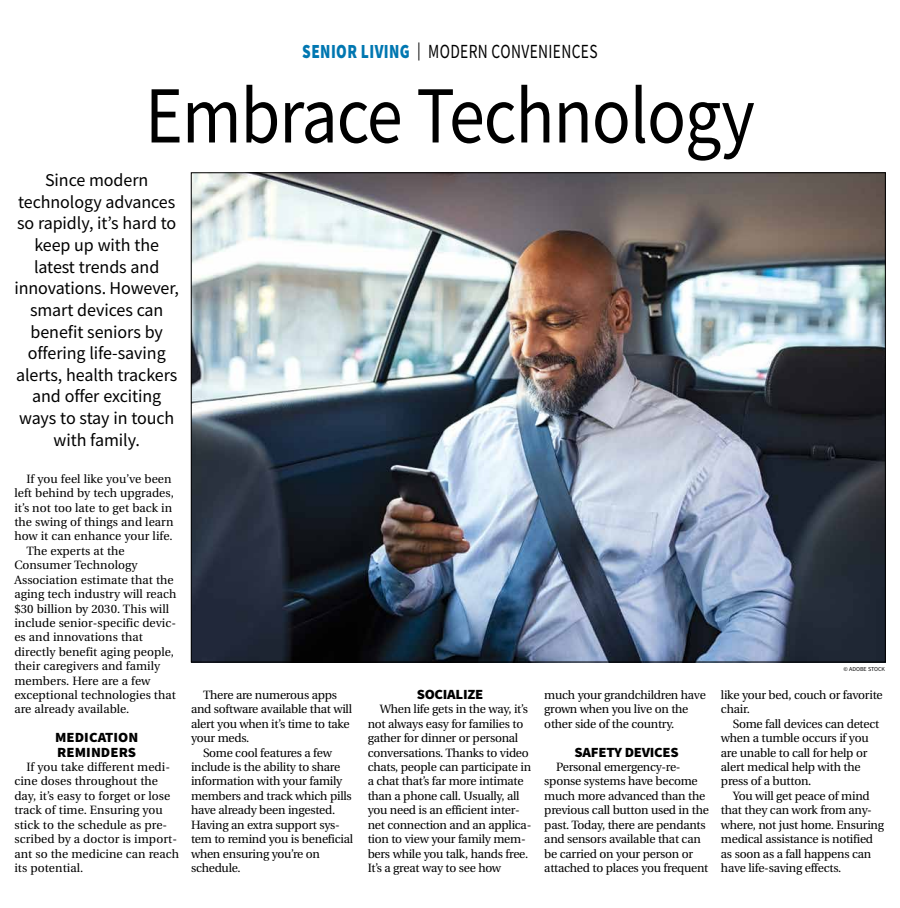
<style>
.page{position:relative;width:900px;height:908px;background:#fff}
.page>*{position:absolute;margin:0;border:0;box-sizing:border-box;transform-origin:0 0}
.t1{font:81px "Source Sans Pro";letter-spacing:-.015em;color:#000;scale:.89 1}
.t2{font:20px "Source Sans Pro";letter-spacing:.025em;color:#000;scale:.77 1}
.t3{font:18px/21.6px "Source Sans Pro";letter-spacing:-.005em;color:#000;text-align:center}
.t4{font:900 14px "Source Sans Pro";letter-spacing:-.02em;color:#000;scale:1.05 1}
.t5{font:900 14px/14.4px "Source Sans Pro";letter-spacing:.005em;color:#000;scale:1.05 1}
.t6{font:12px/14.4px "Utopia";letter-spacing:-.02em;color:#000}
.t7{font:12px/14.4px "Utopia";letter-spacing:.005em;color:#000}
.t8{font:6px "Source Sans Pro";color:#000}
.s1{font-weight:900;color:#0077b1}
.s2{font-size:18px}
</style>
<div class="page">
<img style="left:193px;top:174px;width:691px;height:486px">
<h2 class="t2" style="left:302px;top:39px;width:385px"><span class="s1">SENIOR LIVING</span> <span class="s2">|</span> MODERN CONVENIENCES</h2>
<h1 class="t1" style="left:145px;top:64px;width:687px">Embrace Technology</h1>
<p class="t3" style="left:14px;top:169px;width:166px">Since modern technology advances so rapidly, it’s hard to keep up with the latest trends and innovations. However, smart devices can benefit seniors by offering life-saving alerts, health trackers and offer exciting ways to stay in touch with family.</p>
<p class="t7" style="left:26px;top:471px;width:147px">If you feel like you’ve been</p>
<p class="t7" style="left:14px;top:486px;width:161px">left behind by tech upgrades,</p>
<p class="t7" style="left:14px;top:500px;width:159px">it’s not too late to get back in</p>
<p class="t7" style="left:14px;top:515px;width:161px">the swing of things and learn</p>
<p class="t7" style="left:14px;top:529px;width:160px">how it can enhance your life.</p>
<p class="t7" style="left:26px;top:543px;width:100px">The experts at the</p>
<p class="t7" style="left:14px;top:558px;width:125px">Consumer Technology</p>
<p class="t7" style="left:14px;top:572px;width:161px">Association estimate that the</p>
<p class="t7" style="left:14px;top:587px;width:164px">aging tech industry will reach</p>
<p class="t7" style="left:14px;top:601px;width:156px">$30 billion by 2030. This will</p>
<p class="t7" style="left:14px;top:615px;width:163px">include senior-specific devic-</p>
<p class="t7" style="left:14px;top:630px;width:130px">es and innovations that</p>
<p class="t7" style="left:14px;top:644px;width:161px">directly benefit aging people,</p>
<p class="t7" style="left:14px;top:659px;width:147px">their caregivers and family</p>
<p class="t7" style="left:14px;top:673px;width:138px">members. Here are a few</p>
<p class="t7" style="left:14px;top:687px;width:163px">exceptional technologies that</p>
<p class="t7" style="left:14px;top:702px;width:117px">are already available.</p>
<p class="t5" style="left:55px;top:730px;width:81px">MEDICATION<br>REMINDERS</p>
<p class="t7" style="left:14px;top:759px;width:166px;text-indent:12px">If you take different medi&shy;cine doses throughout the day, it’s easy to forget or lose track of time. Ensuring you stick to the schedule as pre&shy;scribed by a doctor is import&shy;ant so the medicine can reach its potential.</p>
<p class="t6" style="left:203px;top:687px;width:136px">There are numerous apps</p>
<p class="t6" style="left:191px;top:702px;width:163px">and software available that will</p>
<p class="t6" style="left:191px;top:716px;width:160px">alert you when it’s time to take</p>
<p class="t6" style="left:191px;top:731px;width:60px">your meds.</p>
<p class="t6" style="left:203px;top:745px;width:131px">Some cool features a few</p>
<p class="t6" style="left:191px;top:759px;width:151px">include is the ability to share</p>
<p class="t6" style="left:191px;top:774px;width:153px">information with your family</p>
<p class="t6" style="left:191px;top:788px;width:162px">members and track which pills</p>
<p class="t6" style="left:191px;top:803px;width:146px">have already been ingested.</p>
<p class="t6" style="left:191px;top:817px;width:150px">Having an extra support sys-</p>
<p class="t6" style="left:191px;top:831px;width:164px">tem to remind you is beneficial</p>
<p class="t6" style="left:191px;top:846px;width:131px">when ensuring you’re on</p>
<p class="t6" style="left:191px;top:860px;width:51px">schedule.</p>
<p class="t4" style="left:417px;top:684px;width:65px">SOCIALIZE</p>
<p class="t6" style="left:368px;top:702px;width:165px;text-indent:12px">When life gets in the way, it’s not always easy for families to gather for dinner or personal conversations. Thanks to video chats, people can participate in a chat that’s far more intimate than a phone call. Usually, all you need is an efficient inter&shy;net connection and an applica&shy;tion to view your family mem&shy;bers while you talk, hands free.<br>It’s a great way to see how</p>
<p class="t6" style="left:544px;top:687px;width:163px">much your grandchildren have grown when you live on the other side of the country.</p>
<p class="t4" style="left:575px;top:742px;width:101px">SAFETY DEVICES</p>
<p class="t6" style="left:544px;top:759px;width:166px;text-indent:12px">Personal emergency-re&shy;sponse systems have become much more advanced than the previous call button used in the past. Today, there are pendants and sensors available that can be carried on your person or attached to places you frequent</p>
<p class="t8" style="left:844px;top:665px;width:43px">© ADOBE STOCK</p>
<p class="t6" style="left:721px;top:687px;width:163px">like your bed, couch or favorite chair.</p>
<p class="t6" style="left:721px;top:716px;width:160px;text-indent:12px">Some fall devices can detect when a tumble occurs if you are unable to call for help or alert medical help with the press of a button.</p>
<p class="t6" style="left:721px;top:788px;width:165px;text-indent:12px">You will get peace of mind that they can work from any&shy;where, not just home. Ensuring medical assistance is notified as soon as a fall happens can have life-saving effects.</p>
</div>
